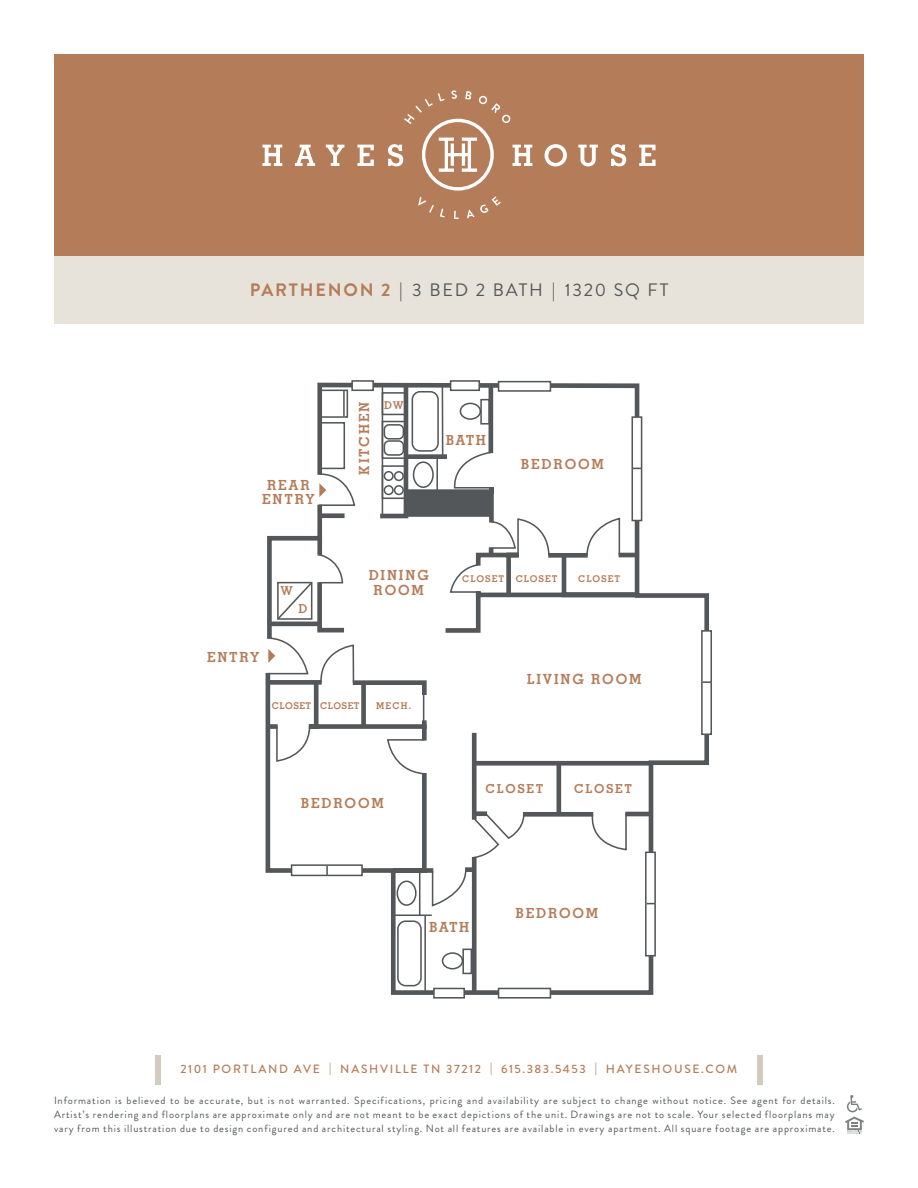
<style>
.page{position:relative;width:918px;height:1188px;background:#fff}
.page>*{position:absolute;margin:0;border:0;box-sizing:border-box;transform-origin:0 0}
.t1{font:18px "Brandon Grotesque";letter-spacing:.1em;color:#545759}
.t2{font:700 13.95px/14.2px "Memphis";letter-spacing:.13em;color:#b47c58;text-align:center}
.t3{font:700 12.45px "Memphis";letter-spacing:.13em;color:#b47c58}
.t4{font:500 12px "Brandon Grotesque";letter-spacing:.145em;color:#b47c58}
.t5{font:700 10.8px "Memphis";color:#b47c58}
.t6{font:10.5px/14.2px "Brandon Grotesque";letter-spacing:.08em;color:#545759;text-align:justify}
.t7{font:700 9.3px "Memphis";letter-spacing:.1em;color:#b47c58}
.t8{font:700 9.3px "Memphis";letter-spacing:.045em;color:#b47c58}
.s1{font-weight:700;color:#b47c58}
</style>
<div class="page">
<div style="left:54px;top:255px;width:810px;height:69px;background:#e7e3da"></div>
<div style="left:54px;top:54px;width:810px;height:201px;background:#b47c58"></div>
<svg style="left:262px;top:145px;width:20px;height:21px"></svg>
<svg style="left:295px;top:145px;width:20px;height:21px"></svg>
<svg style="left:326px;top:145px;width:18px;height:21px"></svg>
<svg style="left:357px;top:145px;width:17px;height:21px"></svg>
<svg style="left:545px;top:144px;width:22px;height:22px"></svg>
<svg style="left:578px;top:145px;width:20px;height:21px"></svg>
<svg style="left:611px;top:144px;width:15px;height:22px"></svg>
<svg style="left:639px;top:145px;width:17px;height:21px"></svg>
<svg style="left:388px;top:90px;width:144px;height:129px"></svg>
<svg style="left:845px;top:1095px;width:19px;height:39px"></svg>
<hr style="left:54px;top:255px;width:810px;height:1px;background:#b47c58">
<div style="left:156px;top:1055px;width:5px;height:30px;background:#d3cbbd"></div>
<div style="left:757px;top:1055px;width:5px;height:30px;background:#d3cbbd"></div>
<svg style="left:390px;top:593px;width:319px;height:402px"></svg>
<div style="left:472px;top:857px;width:5px;height:135px;background:#545759"></div>
<hr style="left:424px;top:916px;width:2px;height:76px;background:#545759">
<div style="left:462px;top:949px;width:10px;height:25px;border:2px solid #545759"></div>
<div style="left:442px;top:952px;width:21px;height:18px;border:2px solid #545759;border-radius:50%"></div>
<div style="left:397px;top:920px;width:25px;height:66px;border:2px solid #545759;border-radius:8px"></div>
<svg style="left:700px;top:629px;width:12px;height:107px"></svg>
<svg style="left:497px;top:987px;width:55px;height:12px"></svg>
<svg style="left:432px;top:987px;width:34px;height:12px"></svg>
<svg style="left:265px;top:380px;width:392px;height:577px"></svg>
<p class="t1" style="left:250px;top:277px;width:420px"><span class="s1">PARTHENON 2</span> | 3 BED 2 BATH | 1320 SQ FT</p>
<p class="t2" style="left:262px;top:477px;width:54px">REAR<br>ENTRY</p>
<p class="t2" style="left:357px;top:475px;width:74px;rotate:-90deg">KITCHEN</p>
<p class="t5" style="left:384px;top:398px;width:21px">DW</p>
<p class="t2" style="left:446px;top:433px;width:42px">BATH</p>
<p class="t2" style="left:521px;top:457px;width:84px">BEDROOM</p>
<p class="t2" style="left:207px;top:650px;width:54px">ENTRY</p>
<p class="t3" style="left:281px;top:583px;width:14px">W</p>
<p class="t3" style="left:298px;top:601px;width:10px">D</p>
<p class="t2" style="left:369px;top:568px;width:62px">DINING<br>ROOM</p>
<p class="t8" style="left:272px;top:699px;width:89px">CLOSET CLOSET</p>
<p class="t7" style="left:376px;top:699px;width:37px">MECH.</p>
<p class="t7" style="left:462px;top:573px;width:97px">CLOSET CLOSET</p>
<p class="t7" style="left:578px;top:573px;width:43px">CLOSET</p>
<p class="t2" style="left:527px;top:671px;width:116px">LIVING ROOM</p>
<p class="t2" style="left:301px;top:795px;width:84px">BEDROOM</p>
<p class="t3" style="left:486px;top:781px;width:59px">CLOSET</p>
<p class="t3" style="left:574px;top:781px;width:59px">CLOSET</p>
<p class="t2" style="left:515px;top:906px;width:84px">BEDROOM</p>
<p class="t2" style="left:429px;top:920px;width:42px">BATH</p>
<p class="t4" style="left:180px;top:1061px;width:558px">2101 PORTLAND AVE | NASHVILLE TN 37212 | 615.383.5453 | HAYESHOUSE.COM</p>
<p class="t6" style="left:54px;top:1093px;width:782px">Information is believed to be accurate, but is not warranted. Specifications, pricing and availability are subject to change without notice. See agent for details.<br>Artist’s rendering and floorplans are approximate only and are not meant to be exact depictions of the unit. Drawings are not to scale. Your selected floorplans may vary from this illustration due to design configured and architectural styling. Not all features are available in every apartment. All square footage are approximate.</p>
</div>
